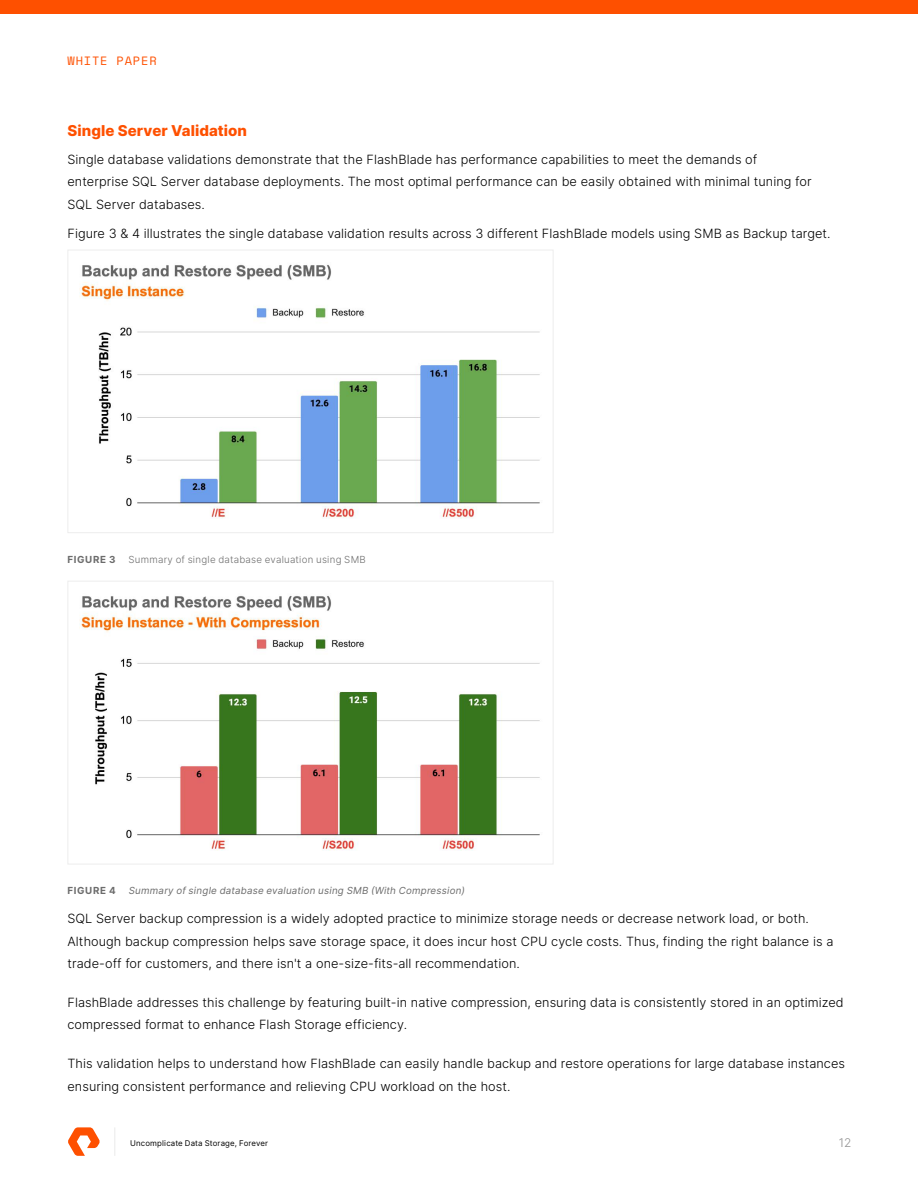
<style>
.page{position:relative;width:918px;height:1188px;background:#fff}
.page>*{position:absolute;margin:0;border:0;box-sizing:border-box;transform-origin:0 0}
.t1{font:800 15px "Inter";letter-spacing:.005em;color:#fe5000}
.t2{font:300 12.75px/22.5px "Inter";letter-spacing:.005em;color:#000}
.t3{font:12px "Space Mono";letter-spacing:.07em;color:#fe5000}
.t4{font:300 12px "Inter";color:#919191}
.t5{font:italic 9.75px "Inter";letter-spacing:.025em;color:#6c6c6c}
.t6{font:300 9.75px "Inter";letter-spacing:.025em;color:#6c6c6c}
.t7{font:700 9.75px "Inter";letter-spacing:.07em;color:#6c6c6c}
.t8{font:7.8px "Inter";letter-spacing:.02em;color:#000}
</style>
<div class="page">
<div style="left:0;top:0;width:918px;height:14px;background:#fe5000"></div>
<svg style="left:114px;top:1128px;width:1px;height:28px"></svg>
<svg style="left:68px;top:1127px;width:32px;height:29px"></svg>
<img style="left:80px;top:264px;width:460px;height:255px">
<div style="left:68px;top:250px;width:486px;height:283px;border:1px solid #ededed"></div>
<img style="left:79px;top:596px;width:461px;height:255px">
<div style="left:68px;top:581px;width:486px;height:283px;border:1px solid #ededed"></div>
<p class="t3" style="left:68px;top:52px;width:91px">WHITE PAPER</p>
<p class="t1" style="left:68px;top:120px;width:181px">Single Server Validation</p>
<p class="t2" style="left:68px;top:148px;width:746px">Single database validations demonstrate that the FlashBlade has performance capabilities to meet the demands of enterprise SQL Server database deployments. The most optimal performance can be easily obtained with minimal tuning for<br>SQL Server databases.</p>
<p class="t2" style="left:68px;top:222px;width:765px">Figure 3 &amp; 4 illustrates the single database validation results across 3 different FlashBlade models using SMB as Backup target.</p>
<p class="t7" style="left:68px;top:552px;width:50px">FIGURE 3</p>
<p class="t6" style="left:129px;top:552px;width:239px">Summary of single database evaluation using SMB</p>
<p class="t7" style="left:68px;top:883px;width:50px">FIGURE 4</p>
<p class="t5" style="left:129px;top:883px;width:338px">Summary of single database evaluation using SMB (With Compression)</p>
<p class="t2" style="left:68px;top:907px;width:767px">SQL Server backup compression is a widely adopted practice to minimize storage needs or decrease network load, or both.<br>Although backup compression helps save storage space, it does incur host CPU cycle costs. Thus, finding the right balance is a trade-off for customers, and there isn't a one-size-fits-all recommendation.</p>
<p class="t2" style="left:68px;top:991px;width:778px">FlashBlade addresses this challenge by featuring built-in native compression, ensuring data is consistently stored in an optimized compressed format to enhance Flash Storage efficiency.</p>
<p class="t2" style="left:68px;top:1052px;width:779px">This validation helps to understand how FlashBlade can easily handle backup and restore operations for large database instances ensuring consistent performance and relieving CPU workload on the host.</p>
<p class="t8" style="left:130px;top:1137px;width:140px">Uncomplicate Data Storage, Forever</p>
<p class="t4" style="left:839px;top:1135px;width:14px">12</p>
</div>
